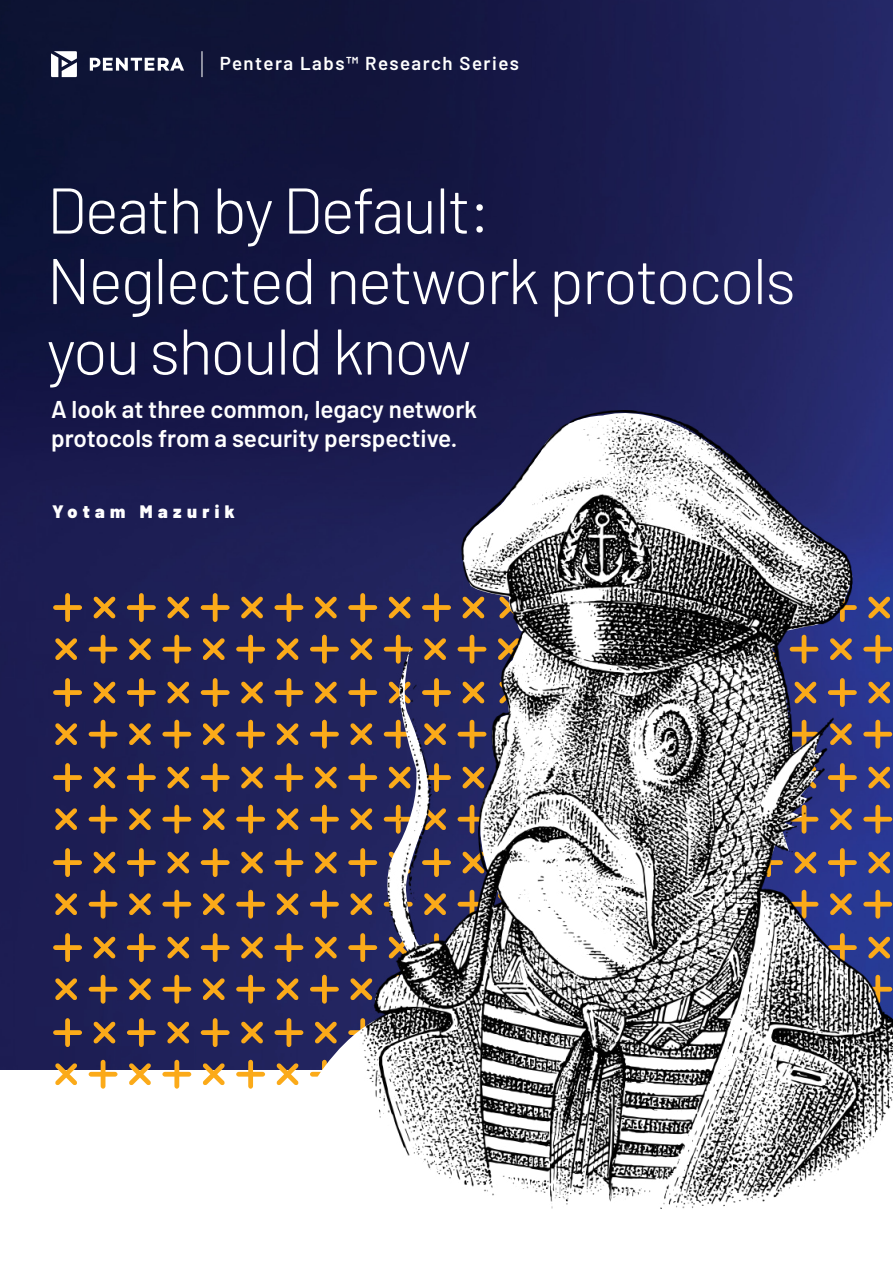
<style>
.page{position:relative;width:893px;height:1263px;background:#fff}
.page>*{position:absolute;margin:0;border:0;box-sizing:border-box;transform-origin:0 0}
.t1{font:300 64.5px/70.5px "Barlow";letter-spacing:-.03em;color:#fff}
.t2{font:600 24.3px/29.1px "Barlow";color:#fff}
.t3{font:600 18.6px "Barlow";letter-spacing:.08em;color:#fff}
.t4{font:900 18px "Barlow";letter-spacing:.3em;color:#fff}
</style>
<div class="page">
<img style="left:0;top:0;width:893px;height:1069px">
<svg style="left:89px;top:1060px;width:29px;height:29px"></svg>
<svg style="left:162px;top:1060px;width:29px;height:29px"></svg>
<svg style="left:129px;top:1063px;width:22px;height:22px"></svg>
<svg style="left:203px;top:1063px;width:22px;height:22px"></svg>
<svg style="left:55px;top:1063px;width:22px;height:22px"></svg>
<svg style="left:127px;top:1018px;width:29px;height:29px"></svg>
<svg style="left:201px;top:1018px;width:29px;height:29px"></svg>
<svg style="left:53px;top:1018px;width:29px;height:29px"></svg>
<svg style="left:93px;top:1021px;width:23px;height:23px"></svg>
<svg style="left:167px;top:1021px;width:22px;height:23px"></svg>
<svg style="left:89px;top:890px;width:29px;height:29px"></svg>
<svg style="left:162px;top:890px;width:29px;height:29px"></svg>
<svg style="left:129px;top:893px;width:22px;height:22px"></svg>
<svg style="left:203px;top:893px;width:22px;height:22px"></svg>
<svg style="left:55px;top:893px;width:22px;height:22px"></svg>
<svg style="left:127px;top:848px;width:29px;height:29px"></svg>
<svg style="left:201px;top:848px;width:29px;height:29px"></svg>
<svg style="left:53px;top:848px;width:29px;height:29px"></svg>
<svg style="left:93px;top:851px;width:23px;height:23px"></svg>
<svg style="left:167px;top:851px;width:22px;height:23px"></svg>
<svg style="left:89px;top:975px;width:29px;height:29px"></svg>
<svg style="left:162px;top:975px;width:29px;height:29px"></svg>
<svg style="left:129px;top:978px;width:22px;height:22px"></svg>
<svg style="left:203px;top:978px;width:22px;height:22px"></svg>
<svg style="left:55px;top:978px;width:22px;height:22px"></svg>
<svg style="left:127px;top:933px;width:29px;height:29px"></svg>
<svg style="left:201px;top:933px;width:29px;height:29px"></svg>
<svg style="left:53px;top:933px;width:29px;height:29px"></svg>
<svg style="left:93px;top:936px;width:23px;height:23px"></svg>
<svg style="left:167px;top:936px;width:22px;height:23px"></svg>
<svg style="left:89px;top:805px;width:29px;height:29px"></svg>
<svg style="left:162px;top:805px;width:29px;height:29px"></svg>
<svg style="left:129px;top:808px;width:22px;height:22px"></svg>
<svg style="left:203px;top:808px;width:22px;height:22px"></svg>
<svg style="left:55px;top:808px;width:22px;height:22px"></svg>
<svg style="left:127px;top:763px;width:29px;height:29px"></svg>
<svg style="left:201px;top:763px;width:29px;height:29px"></svg>
<svg style="left:53px;top:763px;width:29px;height:29px"></svg>
<svg style="left:93px;top:766px;width:23px;height:23px"></svg>
<svg style="left:167px;top:766px;width:22px;height:23px"></svg>
<svg style="left:89px;top:720px;width:29px;height:29px"></svg>
<svg style="left:162px;top:720px;width:29px;height:29px"></svg>
<svg style="left:129px;top:723px;width:22px;height:22px"></svg>
<svg style="left:203px;top:723px;width:22px;height:22px"></svg>
<svg style="left:55px;top:723px;width:22px;height:22px"></svg>
<svg style="left:127px;top:678px;width:29px;height:29px"></svg>
<svg style="left:201px;top:678px;width:29px;height:29px"></svg>
<svg style="left:53px;top:678px;width:29px;height:29px"></svg>
<svg style="left:93px;top:681px;width:23px;height:23px"></svg>
<svg style="left:167px;top:681px;width:22px;height:23px"></svg>
<svg style="left:89px;top:635px;width:29px;height:29px"></svg>
<svg style="left:162px;top:635px;width:29px;height:29px"></svg>
<svg style="left:129px;top:638px;width:22px;height:22px"></svg>
<svg style="left:203px;top:638px;width:22px;height:22px"></svg>
<svg style="left:55px;top:638px;width:22px;height:22px"></svg>
<svg style="left:127px;top:593px;width:29px;height:29px"></svg>
<svg style="left:201px;top:593px;width:29px;height:29px"></svg>
<svg style="left:53px;top:593px;width:29px;height:29px"></svg>
<svg style="left:93px;top:596px;width:23px;height:23px"></svg>
<svg style="left:167px;top:596px;width:22px;height:23px"></svg>
<svg style="left:90px;top:58px;width:94px;height:13px"></svg>
<svg style="left:51px;top:51px;width:26px;height:26px"></svg>
<svg style="left:201px;top:51px;width:1px;height:26px"></svg>
<svg style="left:273px;top:402px;width:620px;height:9px;background:#1d1f57"></svg>
<img style="left:236px;top:411px;width:657px;height:798px">
<p class="t3" style="left:220px;top:49px;width:301px">Pentera Labs™ Research Series</p>
<h1 class="t1" style="left:47px;top:170px;width:751px">Death by Default:<br>Neglected network protocols you should know</h1>
<p class="t2" style="left:51px;top:393px;width:428px">A look at three common, legacy network protocols from a security perspective.</p>
<p class="t4" style="left:52px;top:498px;width:184px">Yotam Mazurik</p>
</div>
